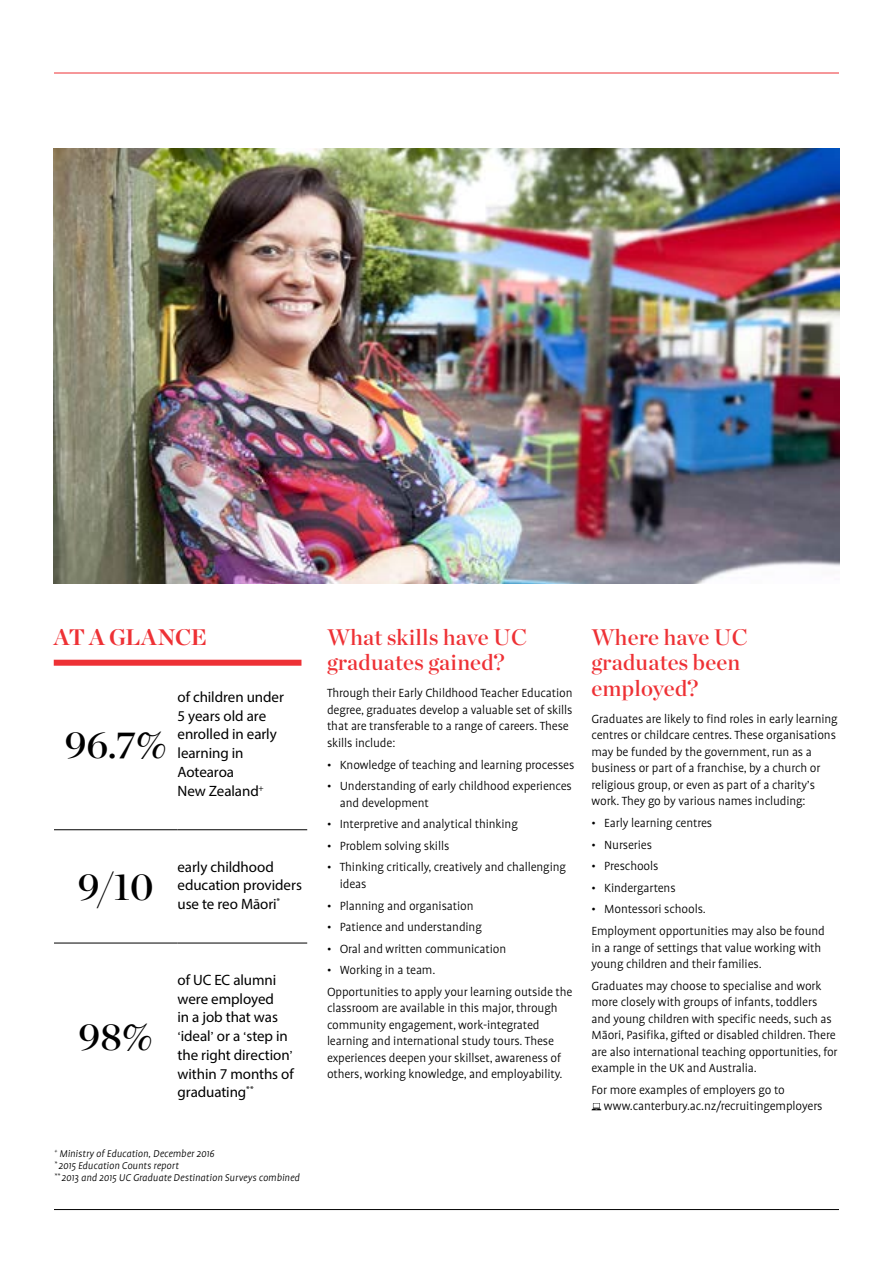
<style>
.page{position:relative;width:893px;height:1263px;background:#fff}
.page>*{position:absolute;margin:0;border:0;box-sizing:border-box;transform-origin:0 0}
.t1{font:38.25px "Chronicle Display Semi";color:#000}
.t2{font:22.5px/25.5px "Chronicle Display Semi";letter-spacing:.01em;color:#ee3135}
.t3{font:700 22.5px "Chronicle Display";letter-spacing:-.02em;color:#ee3135}
.t4{font:15px/18.8px "Myriad Pro";letter-spacing:-.005em;color:#000}
.t5{font:300 13.5px/16.5px "Profile Pro";letter-spacing:-.01em;color:#000}
.t6{font:italic 300 11.25px/12px "Profile Pro";color:#000}
.s1{font-family:"Profile Pro";font-weight:300}
</style>
<div class="page">
<svg style="left:591px;top:1103px;width:10px;height:7px"></svg>
<hr style="left:54px;top:73px;width:785px;height:1px;background:#ee3135">
<img style="left:54px;top:149px;width:785px;height:435px">
<hr style="left:54px;top:1209px;width:785px;height:1px;background:#000">
<div style="left:54px;top:660px;width:247px;height:6px;background:#ee3135"></div>
<hr style="left:54px;top:829px;width:124px;height:1px;background:#000">
<hr style="left:178px;top:829px;width:129px;height:1px;background:#000">
<hr style="left:54px;top:943px;width:124px;height:1px;background:#000">
<hr style="left:178px;top:943px;width:129px;height:1px;background:#000">
<h2 class="t3" style="left:54px;top:619px;width:155px">AT A GLANCE</h2>
<h1 class="t1" style="left:65px;top:715px;width:104px">96.7%</h1>
<p class="t4" style="left:178px;top:687px;width:108px">of children under<br>5 years old are enrolled in early learning in<br>Aotearoa<br>New Zealand<sup>+</sup></p>
<h1 class="t1" style="left:78px;top:856px;width:77px">9/10</h1>
<p class="t4" style="left:178px;top:857px;width:126px">early childhood education providers use te reo Māori<sup>*</sup></p>
<h1 class="t1" style="left:79px;top:1007px;width:76px">98%</h1>
<p class="t4" style="left:178px;top:970px;width:118px">of UC EC alumni were employed<br>in a job that was <span class="s1">‘</span>ideal<span class="s1">’</span> or a <span class="s1">‘</span>step in the right direction<span class="s1">’ </span>within 7 months of graduating<sup>**</sup></p>
<p class="t6" style="left:55px;top:1148px;width:247px"><sup>+</sup> Ministry of Education, December 2016<br><sup>*</sup> 2015 Education Counts report<br><sup>**</sup> 2013 and 2015 UC Graduate Destination Surveys combined</p>
<h2 class="t2" style="left:327px;top:623px;width:202px">What skills have UC graduates gained?</h2>
<p class="t5" style="left:327px;top:686px;width:247px">Through their Early Childhood Teacher Education degree, graduates develop a valuable set of skills that are transferable to a range of careers. These skills include:</p>
<p class="t5" style="left:327px;top:757px;width:249px">• Knowledge of teaching and learning processes</p>
<p class="t5" style="left:340px;top:778px;width:234px;text-indent:-13px">• Understanding of early childhood experiences and development</p>
<p class="t5" style="left:327px;top:816px;width:192px">• Interpretive and analytical thinking</p>
<p class="t5" style="left:327px;top:838px;width:124px">• Problem solving skills</p>
<p class="t5" style="left:340px;top:860px;width:228px;text-indent:-13px">• Thinking critically, creatively and challenging ideas</p>
<p class="t5" style="left:327px;top:898px;width:148px">• Planning and organisation</p>
<p class="t5" style="left:327px;top:919px;width:156px">• Patience and understanding</p>
<p class="t5" style="left:327px;top:941px;width:181px">• Oral and written communication</p>
<p class="t5" style="left:327px;top:960px;width:247px;line-height:21.6px">• Working in a team.<br>Opportunities to apply your learning outside the</p>
<p class="t5" style="left:327px;top:1001px;width:237px">classroom are available in this major, through community engagement, work-integrated learning and international study tours. These experiences deepen your skillset, awareness of others, working knowledge, and employability.</p>
<h2 class="t2" style="left:591px;top:623px;width:158px">Where have UC graduates been employed?</h2>
<p class="t5" style="left:591px;top:711px;width:248px">Graduates are likely to find roles in early learning centres or childcare centres. These organisations may be funded by the government, run as a business or part of a franchise, by a church or religious group, or even as part of a charity’s work. They go by various names including:</p>
<p class="t5" style="left:591px;top:815px;width:122px">• Early learning centres</p>
<p class="t5" style="left:591px;top:837px;width:62px">• Nurseries</p>
<p class="t5" style="left:591px;top:858px;width:68px">• Preschools</p>
<p class="t5" style="left:591px;top:880px;width:86px">• Kindergartens</p>
<p class="t5" style="left:591px;top:899px;width:235px;line-height:21.6px">• Montessori schools.<br>Employment opportunities may also be found</p>
<p class="t5" style="left:591px;top:940px;width:231px">in a range of settings that value working with young children and their families.</p>
<p class="t5" style="left:591px;top:978px;width:248px">Graduates may choose to specialise and work more closely with groups of infants, toddlers and young children with specific needs, such as Māori, Pasifika, gifted or disabled children. There are also international teaching opportunities, for example in the UK and Australia.</p>
<p class="t5" style="left:604px;top:1082px;width:220px;text-indent:-12px">For more examples of employers go to www.canterbury.ac.nz/recruitingemployers</p>
</div>
